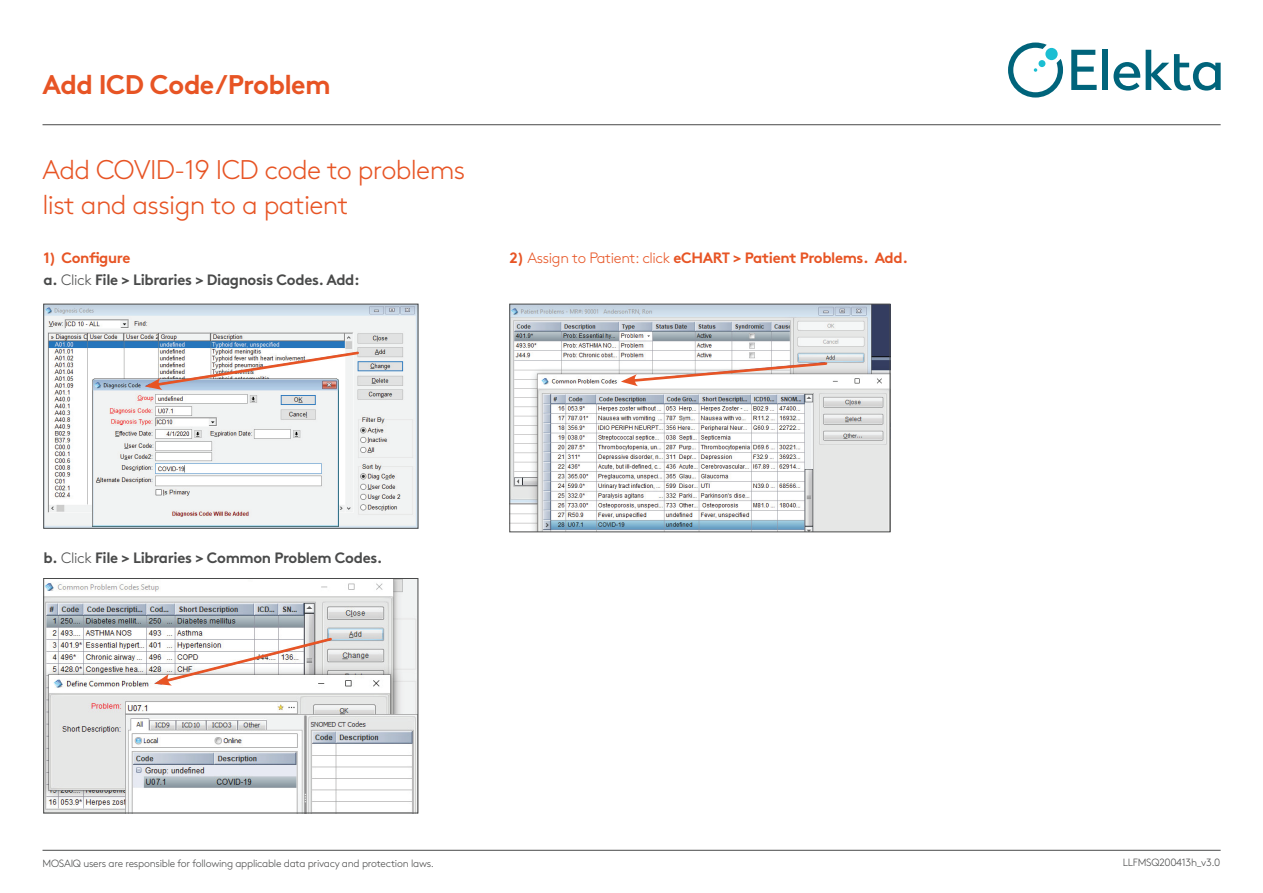
<style>
.page{position:relative;width:1263px;height:893px;background:#fff}
.page>*{position:absolute;margin:0;border:0;box-sizing:border-box;transform-origin:0 0}
.t1{font:300 27px/34.5px "Brown Pro";letter-spacing:-.025em;color:#e75424}
.t2{font:700 27px "Brown Pro";letter-spacing:-.025em;color:#e75424}
.t3{font:700 15px/22.5px "Brown Pro";letter-spacing:-.025em;color:#494a4a}
.t4{font:700 15px "Brown Pro";letter-spacing:-.025em;color:#e75424}
.t5{font:300 10.5px "Brown Pro";letter-spacing:-.025em;color:#494a4a}
.s1{color:#e75424}
.s2{font-weight:300}
</style>
<div class="page">
<img style="left:46px;top:306px;width:370px;height:220px">
<img style="left:512px;top:306px;width:376px;height:224px">
<div style="left:510px;top:304px;width:380px;height:228px;border:1px solid #494a4a"></div>
<img style="left:45px;top:580px;width:371px;height:231px">
<div style="left:43px;top:578px;width:375px;height:235px;border:1px solid #494a4a"></div>
<hr style="left:43px;top:124px;width:1178px;height:1px;background:#494a4a">
<hr style="left:43px;top:850px;width:1178px;height:1px;background:#494a4a">
<svg style="left:1071px;top:50px;width:26px;height:40px"></svg>
<div style="left:1102px;top:50px;width:6px;height:40px;background:#00647b"></div>
<svg style="left:1113px;top:50px;width:108px;height:41px"></svg>
<svg style="left:1008px;top:43px;width:55px;height:55px"></svg>
<div style="left:1038px;top:60px;width:7px;height:7px;background:#1cbed2;border-radius:50%"></div>
<div style="left:1045px;top:48px;width:13px;height:12px;background:#1cbed2;border-radius:50%"></div>
<img style="left:145px;top:350px;width:216px;height:40px">
<svg style="left:621px;top:361px;width:208px;height:25px"></svg>
<svg style="left:154px;top:636px;width:180px;height:49px"></svg>
<h1 class="t2" style="left:43px;top:62px;width:290px">Add ICD Code/Problem</h1>
<h1 class="t1" style="left:43px;top:150px;width:424px">Add COVID-19 ICD code to problems list and assign to a patient</h1>
<h2 class="t3" style="left:43px;top:245px;width:318px"><span class="s1">1) Configure<br></span>a. <span class="s2">Click</span> File &gt; Libraries &gt; Diagnosis Codes. Add:</h2>
<h2 class="t4" style="left:510px;top:245px;width:400px">2) <span class="s2">Assign to Patient: click</span> eCHART &gt; Patient Problems. Add.</h2>
<h2 class="t3" style="left:43px;top:545px;width:341px">b. <span class="s2">Click</span> File &gt; Libraries &gt; Common Problem Codes.</h2>
<p class="t5" style="left:43px;top:855px;width:393px">MOSAIQ users are responsible for following applicable data privacy and protection laws.</p>
<p class="t5" style="left:1123px;top:855px;width:99px">LLFMSQ200413h_v3.0</p>
</div>
